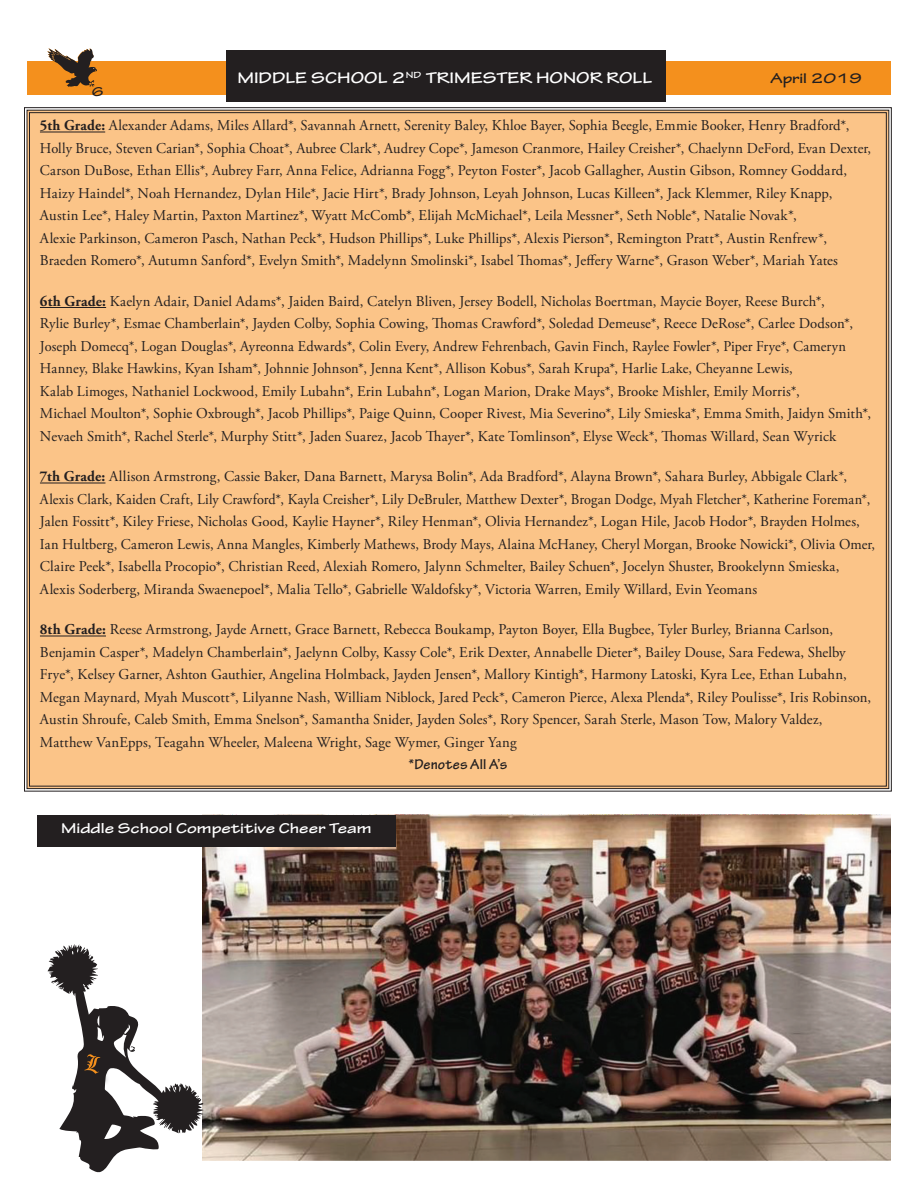
<style>
.page{position:relative;width:918px;height:1188px;background:#fff}
.page>*{position:absolute;margin:0;border:0;box-sizing:border-box;transform-origin:0 0}
.t1{font:700 expanded 16.5px "Tekton Pro";color:#fff}
.t2{font:700 expanded 15.3px "Tekton Pro";color:#fff}
.t3{font:15px/22.5px "Adobe Garamond Pro";letter-spacing:.01em;color:#231f20}
.t4{font:700 15px "Tekton Pro";letter-spacing:.01em;color:#231f20}
.t5{font:700 expanded 14.85px "Tekton Pro";color:#231f20}
.t6{font:700 expanded 13.5px "Tekton Pro";color:#231f20}
.s1{font-weight:700}
</style>
<div class="page">
<div style="left:27px;top:61px;width:864px;height:33px;background:#f4901d"></div>
<div style="left:226px;top:50px;width:440px;height:52px;background:#231f20"></div>
<svg style="left:47px;top:48px;width:50px;height:39px"></svg>
<div style="left:24px;top:107px;width:868px;height:685px;background:#fbc488"></div>
<hr style="left:40px;top:132px;width:65px;height:1px;background:#231f20">
<hr style="left:40px;top:307px;width:66px;height:1px;background:#231f20">
<hr style="left:40px;top:483px;width:65px;height:1px;background:#231f20">
<hr style="left:40px;top:636px;width:66px;height:1px;background:#231f20">
<img style="left:202px;top:815px;width:689px;height:346px">
<div style="left:37px;top:815px;width:359px;height:31px;background:#231f20"></div>
<svg style="left:48px;top:944px;width:156px;height:228px"></svg>
<p class="t1" style="left:237px;top:68px;width:416px">MIDDLE SCHOOL 2<sup>ND</sup> TRIMESTER HONOR ROLL</p>
<p class="t5" style="left:770px;top:70px;width:93px">April 2019</p>
<p class="t3" style="left:40px;top:115px;width:833px"><span class="s1">5th Grade:</span> Alexander Adams, Miles Allard*, Savannah Arnett, Serenity Baley, Khloe Bayer, Sophia Beegle, Emmie Booker, Henry Bradford*, Holly Bruce, Steven Carian*, Sophia Choat*, Aubree Clark*, Audrey Cope*, Jameson Cranmore, Hailey Creisher*, Chaelynn DeFord, Evan Dexter, Carson DuBose, Ethan Ellis*, Aubrey Farr, Anna Felice, Adrianna Fogg*, Peyton Foster*, Jacob Gallagher, Austin Gibson, Romney Goddard, Haizy Haindel*, Noah Hernandez, Dylan Hile*, Jacie Hirt*, Brady Johnson, Leyah Johnson, Lucas Killeen*, Jack Klemmer, Riley Knapp, Austin Lee*, Haley Martin, Paxton Martinez*, Wyatt McComb*, Elijah McMichael*, Leila Messner*, Seth Noble*, Natalie Novak*,<br>Alexie Parkinson, Cameron Pasch, Nathan Peck*, Hudson Phillips*, Luke Phillips*, Alexis Pierson*, Remington Pratt*, Austin Renfrew*, Braeden Romero*, Autumn Sanford*, Evelyn Smith*, Madelynn Smolinski*, Isabel Thomas*, Jeffery Warne*, Grason Weber*, Mariah Yates</p>
<p class="t3" style="left:40px;top:291px;width:833px"><span class="s1">6th Grade:</span> Kaelyn Adair, Daniel Adams*, Jaiden Baird, Catelyn Bliven, Jersey Bodell, Nicholas Boertman, Maycie Boyer, Reese Burch*,<br>Rylie Burley*, Esmae Chamberlain*, Jayden Colby, Sophia Cowing, Thomas Crawford*, Soledad Demeuse*, Reece DeRose*, Carlee Dodson*, Joseph Domecq*, Logan Douglas*, Ayreonna Edwards*, Colin Every, Andrew Fehrenbach, Gavin Finch, Raylee Fowler*, Piper Frye*, Cameryn Hanney, Blake Hawkins, Kyan Isham*, Johnnie Johnson*, Jenna Kent*, Allison Kobus*, Sarah Krupa*, Harlie Lake, Cheyanne Lewis,<br>Kalab Limoges, Nathaniel Lockwood, Emily Lubahn*, Erin Lubahn*, Logan Marion, Drake Mays*, Brooke Mishler, Emily Morris*,<br>Michael Moulton*, Sophie Oxbrough*, Jacob Phillips*, Paige Quinn, Cooper Rivest, Mia Severino*, Lily Smieska*, Emma Smith, Jaidyn Smith*, Nevaeh Smith*, Rachel Sterle*, Murphy Stitt*, Jaden Suarez, Jacob Thayer*, Kate Tomlinson*, Elyse Weck*, Thomas Willard, Sean Wyrick</p>
<p class="t3" style="left:40px;top:466px;width:837px"><span class="s1">7th Grade:</span> Allison Armstrong, Cassie Baker, Dana Barnett, Marysa Bolin*, Ada Bradford*, Alayna Brown*, Sahara Burley, Abbigale Clark*, Alexis Clark, Kaiden Craft, Lily Crawford*, Kayla Creisher*, Lily DeBruler, Matthew Dexter*, Brogan Dodge, Myah Fletcher*, Katherine Foreman*, Jalen Fossitt*, Kiley Friese, Nicholas Good, Kaylie Hayner*, Riley Henman*, Olivia Hernandez*, Logan Hile, Jacob Hodor*, Brayden Holmes, Ian Hultberg, Cameron Lewis, Anna Mangles, Kimberly Mathews, Brody Mays, Alaina McHaney, Cheryl Morgan, Brooke Nowicki*, Olivia Omer, Claire Peek*, Isabella Procopio*, Christian Reed, Alexiah Romero, Jalynn Schmelter, Bailey Schuen*, Jocelyn Shuster, Brookelynn Smieska, Alexis Soderberg, Miranda Swaenepoel*, Malia Tello*, Gabrielle Waldofsky*, Victoria Warren, Emily Willard, Evin Yeomans</p>
<p class="t3" style="left:40px;top:619px;width:833px"><span class="s1">8th Grade:</span> Reese Armstrong, Jayde Arnett, Grace Barnett, Rebecca Boukamp, Payton Boyer, Ella Bugbee, Tyler Burley, Brianna Carlson, Benjamin Casper*, Madelyn Chamberlain*, Jaelynn Colby, Kassy Cole*, Erik Dexter, Annabelle Dieter*, Bailey Douse, Sara Fedewa, Shelby Frye*, Kelsey Garner, Ashton Gauthier, Angelina Holmback, Jayden Jensen*, Mallory Kintigh*, Harmony Latoski, Kyra Lee, Ethan Lubahn, Megan Maynard, Myah Muscott*, Lilyanne Nash, William Niblock, Jared Peck*, Cameron Pierce, Alexa Plenda*, Riley Poulisse*, Iris Robinson, Austin Shroufe, Caleb Smith, Emma Snelson*, Samantha Snider, Jayden Soles*, Rory Spencer, Sarah Sterle, Mason Tow, Malory Valdez, Matthew VanEpps, Teagahn Wheeler, Maleena Wright, Sage Wymer, Ginger Yang</p>
<p class="t4" style="left:409px;top:756px;width:100px">*Denotes All A’s</p>
<p class="t6" style="left:92px;top:84px;width:13px">6</p>
<p class="t2" style="left:61px;top:819px;width:312px">Middle School Competitive Cheer Team</p>
</div>
